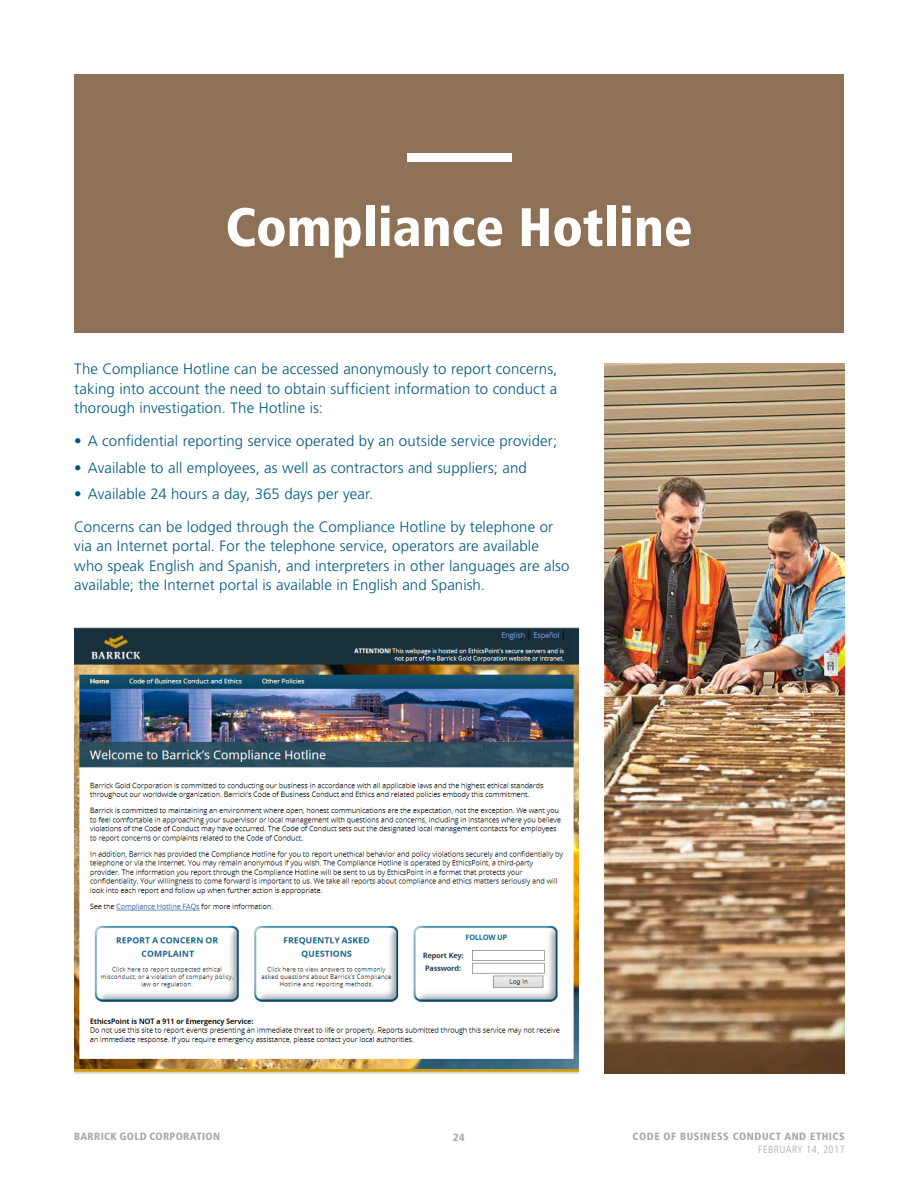
<style>
.page{position:relative;width:918px;height:1188px;background:#fff}
.page>*{position:absolute;margin:0;border:0;box-sizing:border-box;transform-origin:0 0}
.t1{font:900 condensed 54px "Frutiger LT Std";color:#fff}
.t2{font:300 15px/19.5px "Frutiger LT Std";letter-spacing:.01em;color:#005884;text-align:justify}
.t3{font:900 condensed 10.5px "Frutiger LT Std";letter-spacing:.05em;color:#a7a9ac}
.t4{font:900 condensed 10.5px "Frutiger LT Std";letter-spacing:.03em;color:#a7a9ac}
.t5{font:300 condensed 10.5px "Frutiger LT Std";letter-spacing:.05em;color:#a7a9ac}
</style>
<div class="page">
<div style="left:74px;top:74px;width:770px;height:259px;background:#8f7156"></div>
<div style="left:407px;top:153px;width:104px;height:8px;background:#fff"></div>
<img style="left:74px;top:627px;width:504px;height:446px">
<img style="left:605px;top:363px;width:240px;height:710px">
<h1 class="t1" style="left:225px;top:195px;width:469px">Compliance Hotline</h1>
<p class="t2" style="left:74px;top:360px;width:485px">The Compliance Hotline can be accessed anonymously to report concerns, taking into account the need to obtain sufficient information to conduct a thorough investigation. The Hotline is:</p>
<p class="t2" style="left:74px;top:432px;width:484px">• A confidential reporting service operated by an outside service provider;</p>
<p class="t2" style="left:74px;top:458px;width:454px">• Available to all employees, as well as contractors and suppliers; and</p>
<p class="t2" style="left:74px;top:484px;width:301px">• Available 24 hours a day, 365 days per year.</p>
<p class="t2" style="left:74px;top:517px;width:497px;text-align:left">Concerns can be lodged through the Compliance Hotline by telephone or via an Internet portal. For the telephone service, operators are available who speak English and Spanish, and interpreters in other languages are also available; the Internet portal is available in English and Spanish.</p>
<p class="t4" style="left:74px;top:1130px;width:147px">BARRICK GOLD CORPORATION</p>
<p class="t3" style="left:453px;top:1131px;width:13px">24</p>
<p class="t3" style="left:633px;top:1130px;width:214px">CODE OF BUSINESS CONDUCT AND ETHICS</p>
<p class="t5" style="left:758px;top:1143px;width:88px">FEBRUARY 14, 2017</p>
</div>
